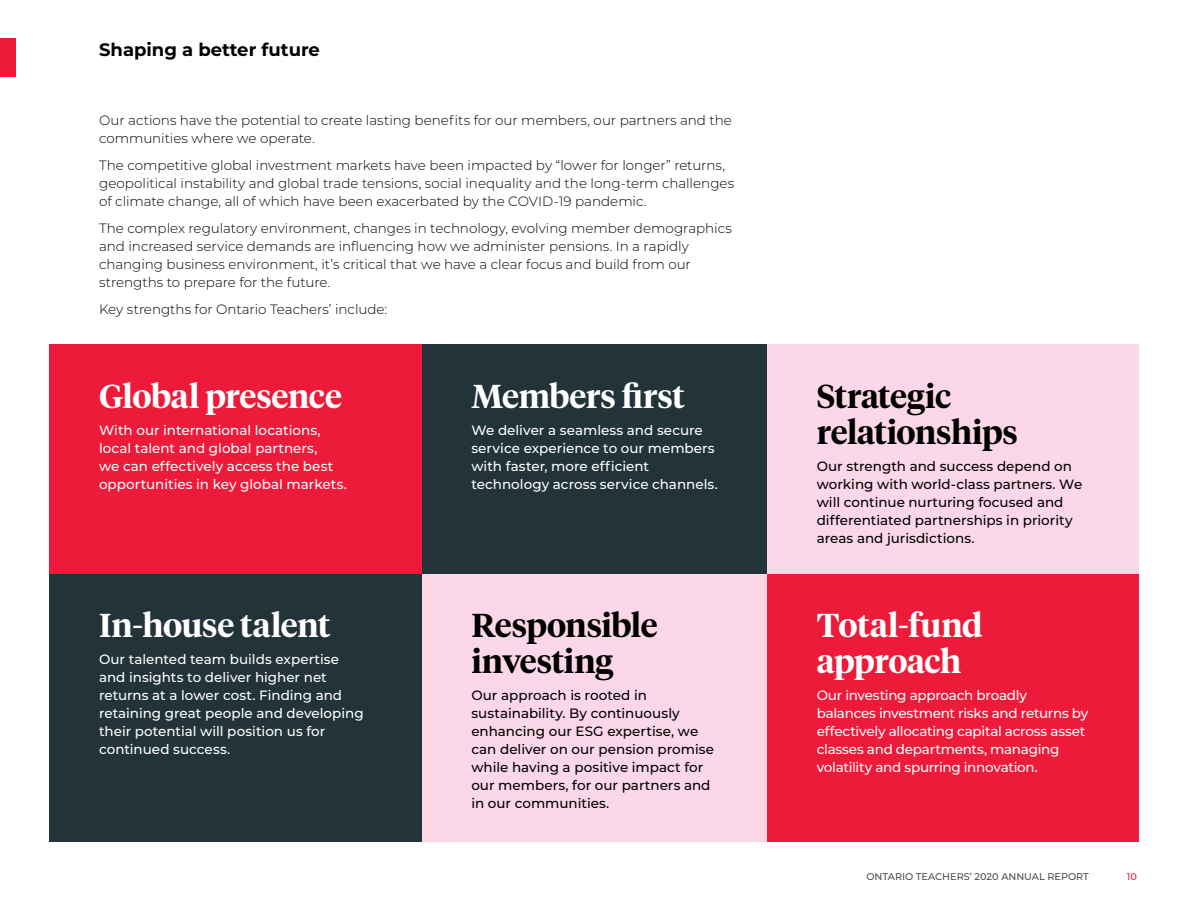
<style>
.page{position:relative;width:1188px;height:918px;background:#fff}
.page>*{position:absolute;margin:0;border:0;box-sizing:border-box;transform-origin:0 0}
.Callout_-_Tiempos_22{font:600 33px/36px "Tiempos Headline";letter-spacing:-.01em;color:#fff}
.Callout_-_Tiempos_22-2{font:600 33px/36px "Tiempos Headline";letter-spacing:-.01em;color:#000}
.t1{font:700 18px "Montserrat";color:#000}
.Body{font:300 13.5px/18px "Montserrat";color:#000}
.Body-2{font:500 13.5px/18px "Montserrat";letter-spacing:-.005em;color:#fff}
.Body-3{font:500 13.5px/18px "Montserrat";color:#000}
.t2{font:500 9.75px "Montserrat";color:#4e4d4d}
.t3{font:500 9.75px "Montserrat";color:#ed1a39}
</style>
<div class="page">
<div style="left:0;top:38px;width:16px;height:38px;background:#ed1a39"></div>
<div style="left:50px;top:344px;width:372px;height:230px;background:#ed1a39"></div>
<div style="left:50px;top:574px;width:372px;height:268px;background:#223339"></div>
<div style="left:422px;top:344px;width:345px;height:230px;background:#223339"></div>
<div style="left:422px;top:574px;width:345px;height:268px;background:#fbd7e7"></div>
<div style="left:767px;top:344px;width:371px;height:230px;background:#fbd7e7"></div>
<div style="left:767px;top:574px;width:371px;height:268px;background:#ed1a39"></div>
<h1 class="t1" style="left:99px;top:36px;width:222px">Shaping a better future</h1>
<p class="Body" style="left:99px;top:110px;width:634px">Our actions have the potential to create lasting benefits for our members, our partners and the communities where we operate.</p>
<p class="Body" style="left:99px;top:155px;width:637px">The competitive global investment markets have been impacted by “lower for longer” returns, geopolitical instability and global trade tensions, social inequality and the long-term challenges of climate change, all of which have been exacerbated by the COVID-19 pandemic.</p>
<p class="Body" style="left:99px;top:218px;width:634px">The complex regulatory environment, changes in technology, evolving member demographics and increased service demands are influencing how we administer pensions. In a rapidly changing business environment, it’s critical that we have a clear focus and build from our strengths to prepare for the future.</p>
<p class="Body" style="left:99px;top:299px;width:290px">Key strengths for Ontario Teachers’ include:</p>
<p class="Callout_-_Tiempos_22" style="left:99px;top:376px;width:244px">Global presence</p>
<p class="Body-2" style="left:99px;top:420px;width:249px">With our international locations, local talent and global partners,<br>we can effectively access the best opportunities in key global markets.</p>
<p class="Callout_-_Tiempos_22" style="left:99px;top:606px;width:233px">In-house talent</p>
<p class="Body-2" style="left:99px;top:650px;width:266px">Our talented team builds expertise and insights to deliver higher net returns at a lower cost. Finding and retaining great people and developing their potential will position us for continued success.</p>
<p class="Callout_-_Tiempos_22" style="left:471px;top:376px;width:215px">Members first</p>
<p class="Body-2" style="left:471px;top:420px;width:248px">We deliver a seamless and secure service experience to our members with faster, more efficient technology across service channels.</p>
<p class="Callout_-_Tiempos_22-2" style="left:471px;top:606px;width:188px">Responsible investing</p>
<p class="Body-3" style="left:471px;top:686px;width:244px">Our approach is rooted in sustainability. By continuously enhancing our ESG expertise, we can deliver on our pension promise while having a positive impact for our members, for our partners and in our communities.</p>
<p class="Callout_-_Tiempos_22-2" style="left:817px;top:376px;width:203px">Strategic relationships</p>
<p class="Body-3" style="left:817px;top:456px;width:267px">Our strength and success depend on working with world-class partners. We will continue nurturing focused and differentiated partnerships in priority areas and jurisdictions.</p>
<p class="Callout_-_Tiempos_22" style="left:817px;top:606px;width:167px">Total-fund approach</p>
<p class="Body-2" style="left:817px;top:686px;width:273px">Our investing approach broadly balances investment risks and returns by effectively allocating capital across asset classes and departments, managing volatility and spurring innovation.</p>
<p class="t2" style="left:866px;top:869px;width:224px">ONTARIO TEACHERS’ 2020 ANNUAL REPORT</p>
<p class="t3" style="left:1127px;top:869px;width:12px">10</p>
</div>
